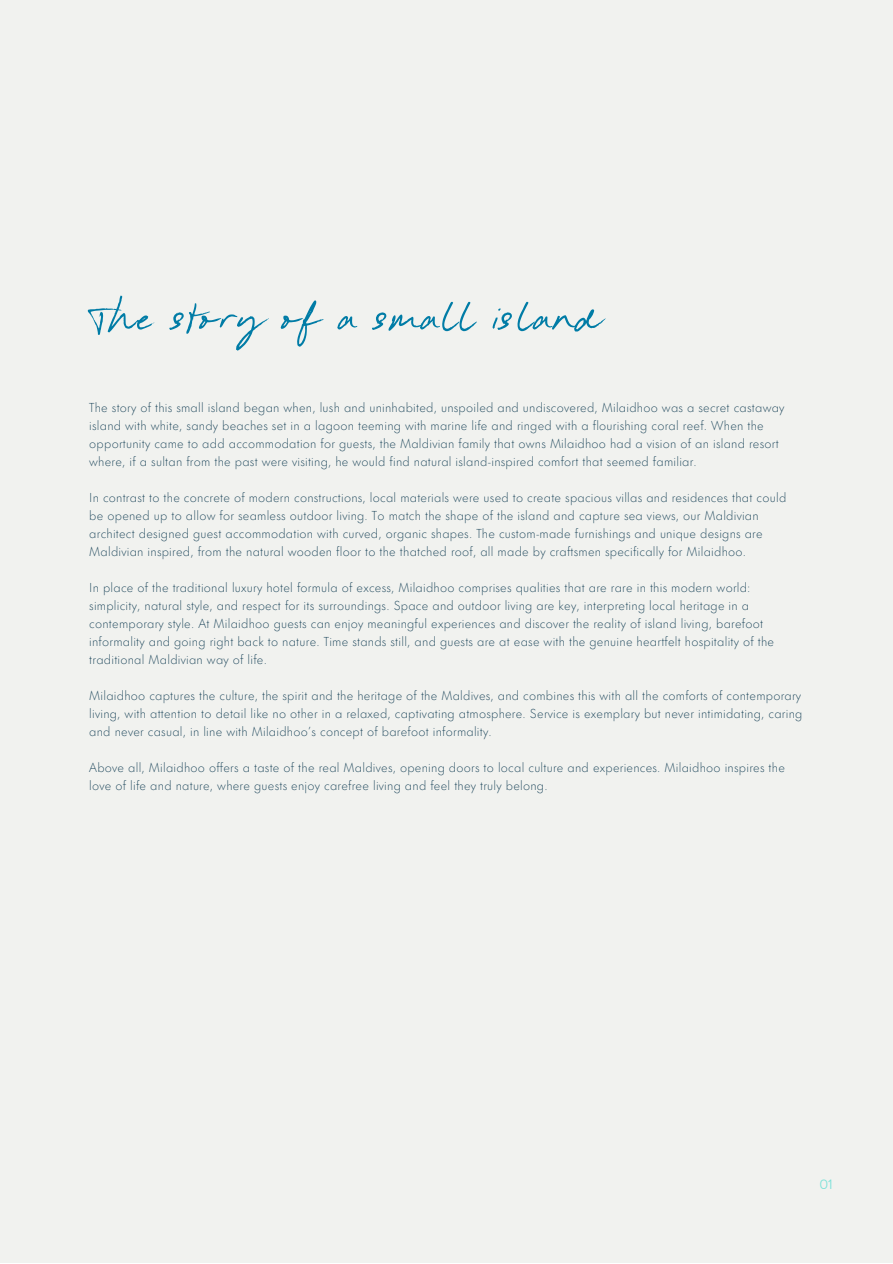
<style>
.page{position:relative;width:893px;height:1264px;background:#fff}
.page>*{position:absolute;margin:0;border:0;box-sizing:border-box;transform-origin:0 0}
.t1{font:59.55px "September Spirit Alt";letter-spacing:.035em;color:#007ca6}
.t2{font:500 13.5px "Merlo";color:#7be1d8}
.t3{font:300 12px/18px "Futura Now Text";letter-spacing:.02em;color:#09364d}
</style>
<div class="page">
<div style="left:0;top:0;width:892px;height:1262px;background:#f1f2ef"></div>
<h1 class="t1" style="left:89px;top:295px;width:516px">The story of a small island</h1>
<p class="t3" style="left:89px;top:399px;width:696px">The story of this small island began when, lush and uninhabited, unspoiled and undiscovered, Milaidhoo was a secret castaway island with white, sandy beaches set in a lagoon teeming with marine life and ringed with a flourishing coral reef. When the opportunity came to add accommodation for guests, the Maldivian family that owns Milaidhoo had a vision of an island resort where, if a sultan from the past were visiting, he would find natural island-inspired comfort that seemed familiar.</p>
<p class="t3" style="left:89px;top:488px;width:698px">In contrast to the concrete of modern constructions, local materials were used to create spacious villas and residences that could be opened up to allow for seamless outdoor living. To match the shape of the island and capture sea views, our Maldivian architect designed guest accommodation with curved, organic shapes. The custom-made furnishings and unique designs are Maldivian inspired, from the natural wooden floor to the thatched roof, all made by craftsmen specifically for Milaidhoo.</p>
<p class="t3" style="left:89px;top:578px;width:686px">In place of the traditional luxury hotel formula of excess, Milaidhoo comprises qualities that are rare in this modern world: simplicity, natural style, and respect for its surroundings. Space and outdoor living are key, interpreting local heritage in a contemporary style. At Milaidhoo guests can enjoy meaningful experiences and discover the reality of island living, barefoot informality and going right back to nature. Time stands still, and guests are at ease with the genuine heartfelt hospitality of the traditional Maldivian way of life.</p>
<p class="t3" style="left:89px;top:686px;width:714px;text-align:justify">Milaidhoo captures the culture, the spirit and the heritage of the Maldives, and combines this with all the comforts of contemporary living, with attention to detail like no other in a relaxed, captivating atmosphere. Service is exemplary but never intimidating, caring and never casual, in line with Milaidhoo’s concept of barefoot informality.</p>
<p class="t3" style="left:89px;top:758px;width:697px">Above all, Milaidhoo offers a taste of the real Maldives, opening doors to local culture and experiences. Milaidhoo inspires the love of life and nature, where guests enjoy carefree living and feel they truly belong.</p>
<p class="t2" style="left:819px;top:1178px;width:15px">01</p>
</div>
